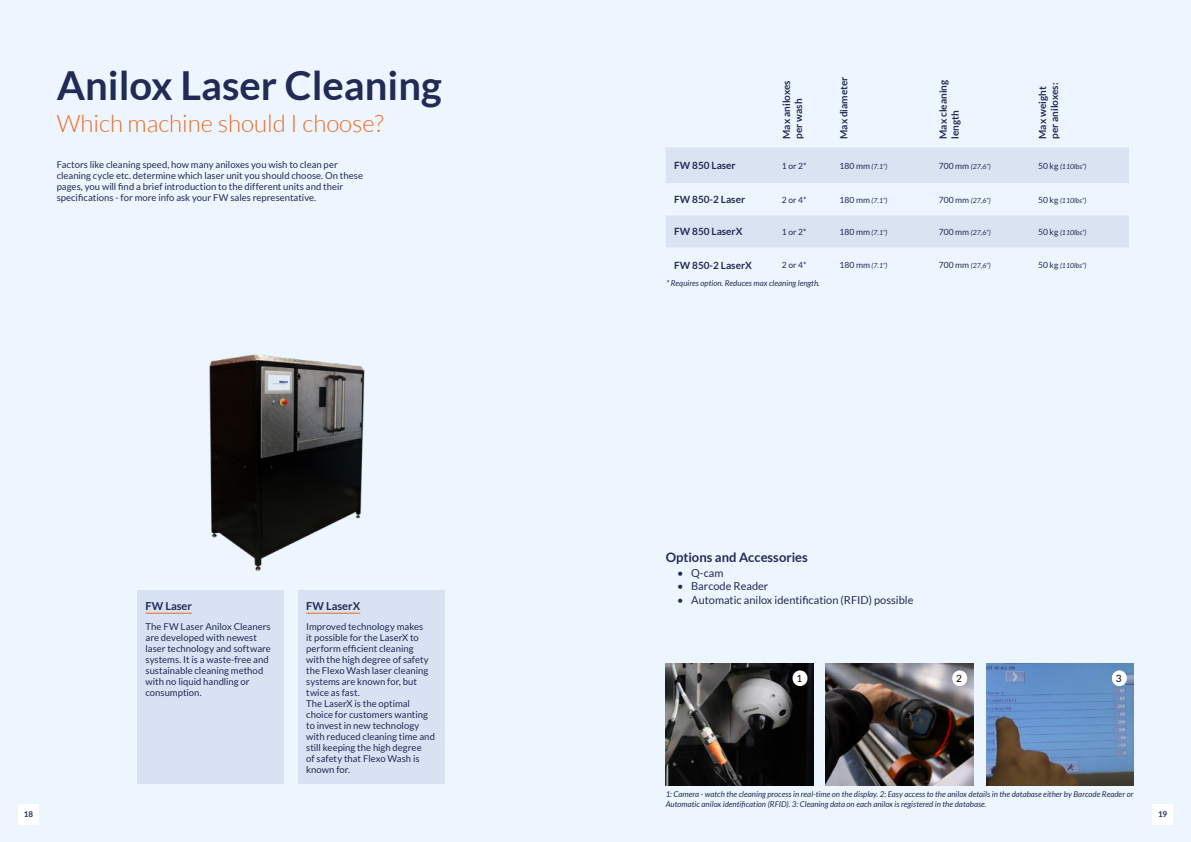
<style>
.page{position:relative;width:1191px;height:842px;background:#fff}
.page>*{position:absolute;margin:0;border:0;box-sizing:border-box;transform-origin:0 0}
.t1{font:700 40px "Lato";color:#212b55}
.t2{font:300 24px "Lato";color:#ed6923}
.t3{font:700 13px "Lato";color:#212b55}
.t4{font:11px "Lato";color:#212b55}
.t5{font:700 11px "Lato";color:#212b55}
.t6{font:700 10px/12px "Lato";color:#212b55}
.t7{font:10px "Lato";color:#000}
.t8{font:9.5px/11px "Lato";color:#212b55}
.t9{font:8.5px "Lato";color:#212b55}
.t10{font:italic 8px/9.6px "Lato";color:#212b55}
.t11{font:700 8px "Lato";color:#212b55}
.t12{font:italic 7px "Lato";color:#212b55}
.s1{font-style:normal;font-size:8.5px}
</style>
<div class="page">
<div style="left:0;top:0;width:595px;height:842px;background:#edf6ff"></div>
<div style="left:298px;top:591px;width:146px;height:193px;background:#d9e2f3"></div>
<hr style="left:306px;top:613px;width:54px;height:1px;background:#ed6923">
<img style="left:209px;top:354px;width:156px;height:217px">
<div style="left:137px;top:591px;width:146px;height:193px;background:#d9e2f3"></div>
<hr style="left:146px;top:613px;width:46px;height:1px;background:#ed6923">
<div style="left:595px;top:0;width:596px;height:842px;background:#edf6ff"></div>
<svg style="left:666px;top:147px;width:462px;height:100px;fill:#dae3f2"></svg>
<img style="left:665px;top:663px;width:148px;height:122px">
<img style="left:826px;top:663px;width:147px;height:122px">
<img style="left:986px;top:663px;width:147px;height:122px">
<div style="left:792px;top:670px;width:15px;height:16px;background:#fff;border-radius:7px"></div>
<div style="left:952px;top:670px;width:15px;height:16px;background:#fff;border-radius:7px"></div>
<div style="left:1112px;top:670px;width:14px;height:16px;background:#fff;border-radius:7px"></div>
<div style="left:18px;top:805px;width:21px;height:19px;background:#fff"></div>
<div style="left:1152px;top:805px;width:21px;height:19px;background:#fff"></div>
<h1 class="t1" style="left:57px;top:63px;width:387px">Anilox Laser Cleaning</h1>
<h2 class="t2" style="left:57px;top:110px;width:328px">Which machine should I choose?</h2>
<p class="t8" style="left:57px;top:159px;width:308px">Factors like cleaning speed, how many aniloxes you wish to clean per cleaning cycle etc. determine which laser unit you should choose. On these pages, you will find a brief introduction to the different units and their specifications - for more info ask your FW sales representative.</p>
<p class="t5" style="left:146px;top:599px;width:48px">FW Laser</p>
<p class="t8" style="left:146px;top:621px;width:127px">The FW Laser Anilox Cleaners are developed with newest laser technology and software systems. It is a waste-free and sustainable cleaning method with no liquid handling or consumption.</p>
<p class="t5" style="left:306px;top:599px;width:55px">FW LaserX</p>
<p class="t8" style="left:306px;top:621px;width:130px">Improved technology makes<br>it possible for the LaserX to perform efficient cleaning<br>with the high degree of safety the Flexo Wash laser cleaning systems are known for, but twice as fast.<br>The LaserX is the optimal choice for customers wanting to invest in new technology with reduced cleaning time and still keeping the high degree<br>of safety that Flexo Wash is known for.</p>
<p class="t6" style="left:780px;top:139px;width:60px;rotate:-90deg">Max aniloxes per wash</p>
<p class="t6" style="left:838px;top:139px;width:64px;rotate:-90deg">Max diameter</p>
<p class="t6" style="left:937px;top:139px;width:61px;rotate:-90deg">Max cleaning length</p>
<p class="t6" style="left:1036px;top:139px;width:58px;rotate:-90deg">Max weight per aniloxes:</p>
<p class="t6" style="left:674px;top:159px;width:63px">FW 850 Laser</p>
<p class="t9" style="left:782px;top:161px;width:26px">1 or 2*</p>
<p class="t12" style="left:839px;top:162px;width:49px"><span class="s1">180 mm</span> (7.1”)</p>
<p class="t12" style="left:939px;top:162px;width:53px"><span class="s1">700 mm</span> (27,6”)</p>
<p class="t12" style="left:1038px;top:162px;width:50px"><span class="s1">50 kg</span> (110lbs”)</p>
<p class="t6" style="left:674px;top:193px;width:72px">FW 850-2 Laser</p>
<p class="t9" style="left:782px;top:195px;width:26px">2 or 4*</p>
<p class="t12" style="left:839px;top:196px;width:49px"><span class="s1">180 mm</span> (7.1”)</p>
<p class="t12" style="left:939px;top:196px;width:53px"><span class="s1">700 mm</span> (27,6”)</p>
<p class="t12" style="left:1038px;top:196px;width:50px"><span class="s1">50 kg</span> (110lbs”)</p>
<p class="t6" style="left:674px;top:226px;width:70px">FW 850 LaserX</p>
<p class="t9" style="left:782px;top:227px;width:26px">1 or 2*</p>
<p class="t12" style="left:839px;top:228px;width:49px"><span class="s1">180 mm</span> (7.1”)</p>
<p class="t12" style="left:939px;top:228px;width:53px"><span class="s1">700 mm</span> (27,6”)</p>
<p class="t12" style="left:1038px;top:228px;width:50px"><span class="s1">50 kg</span> (110lbs”)</p>
<p class="t6" style="left:674px;top:259px;width:79px">FW 850-2 LaserX</p>
<p class="t9" style="left:782px;top:261px;width:26px">2 or 4*</p>
<p class="t12" style="left:839px;top:262px;width:49px"><span class="s1">180 mm</span> (7.1”)</p>
<p class="t12" style="left:939px;top:262px;width:53px"><span class="s1">700 mm</span> (27,6”)</p>
<p class="t12" style="left:1038px;top:262px;width:50px"><span class="s1">50 kg</span> (110lbs”)</p>
<p class="t10" style="left:666px;top:279px;width:155px">* Requires option. Reduces max cleaning length.</p>
<h3 class="t3" style="left:665px;top:550px;width:144px">Options and Accessories</h3>
<p class="t4" style="left:677px;top:567px;width:48px">• Q-cam</p>
<p class="t4" style="left:677px;top:580px;width:93px">• Barcode Reader</p>
<p class="t4" style="left:677px;top:593px;width:238px">• Automatic anilox identification (RFID) possible</p>
<p class="t7" style="left:796px;top:673px;width:7px">1</p>
<p class="t7" style="left:956px;top:673px;width:7px">2</p>
<p class="t7" style="left:1115px;top:673px;width:7px">3</p>
<p class="t10" style="left:665px;top:789px;width:469px">1: Camera - watch the cleaning process in real-time on the display. 2: Easy access to the anilox details in the database either by Barcode Reader or<br>Automatic anilox identification (RFID). 3: Cleaning data on each anilox is registered in the database.</p>
<p class="t11" style="left:24px;top:809px;width:11px">22</p>
<p class="t11" style="left:24px;top:810px;width:11px">18</p>
<p class="t11" style="left:1158px;top:809px;width:11px">2319</p>
</div>
